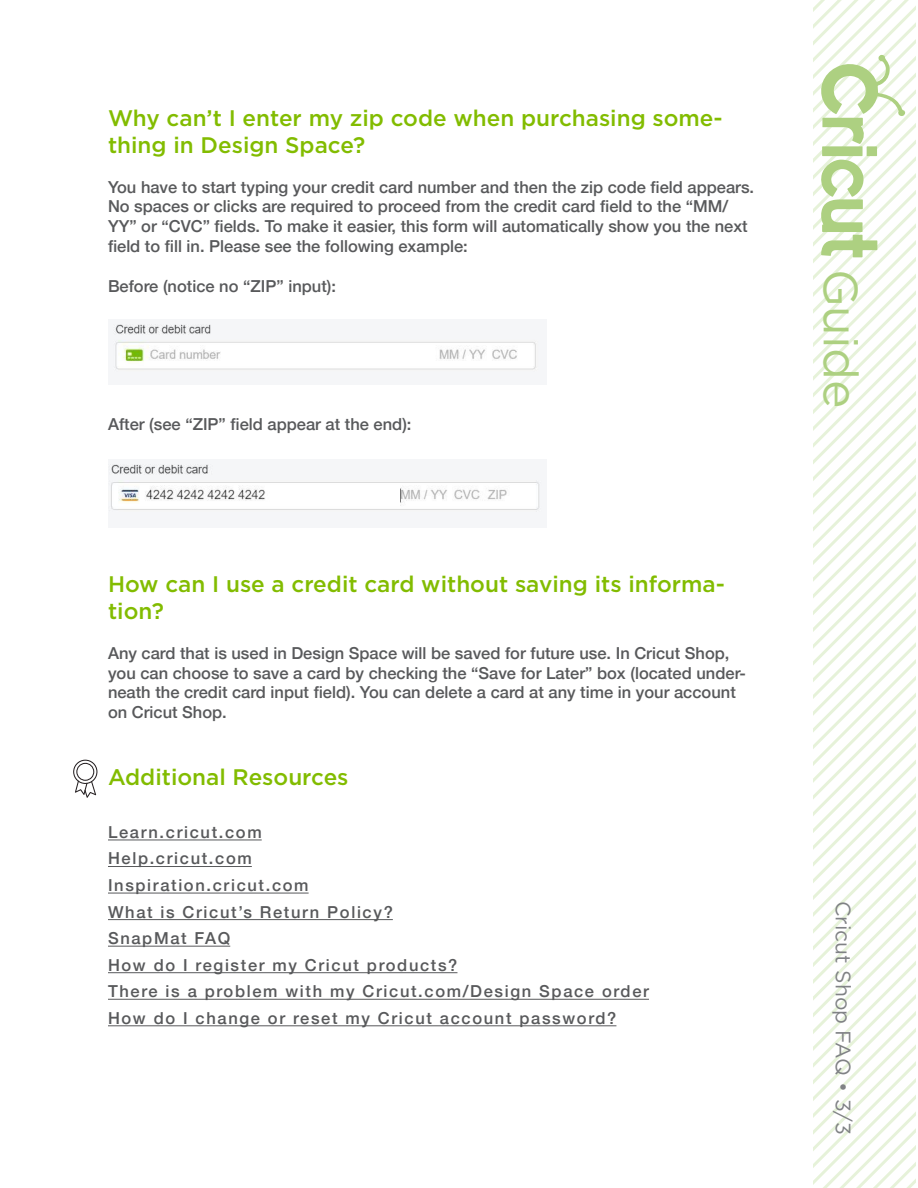
<style>
.page{position:relative;width:918px;height:1188px;background:#fff}
.page>*{position:absolute;margin:0;border:0;box-sizing:border-box;transform-origin:0 0}
.t1{font:48px "Gotham";color:#add081}
.t2{font:500 22.5px/27px "Gotham";color:#82bc00}
.t3{font:21px "Gotham";color:#808285}
.t4{font:500 16.5px/19.8px "Helvetica Neue";color:#58595b}
.t5{font:500 16.5px/26.5px "Helvetica Neue";letter-spacing:.1em;color:#58595b}
</style>
<div class="page">
<svg style="left:813px;top:1px;width:103px;height:1186px"></svg>
<svg style="left:819px;top:55px;width:86px;height:202px"></svg>
<hr style="left:108px;top:840px;width:154px;height:1px;background:#58595b">
<hr style="left:108px;top:866px;width:144px;height:1px;background:#58595b">
<hr style="left:108px;top:893px;width:201px;height:1px;background:#58595b">
<hr style="left:108px;top:919px;width:285px;height:1px;background:#58595b">
<hr style="left:108px;top:946px;width:122px;height:1px;background:#58595b">
<hr style="left:108px;top:972px;width:349px;height:1px;background:#58595b">
<hr style="left:108px;top:999px;width:541px;height:1px;background:#58595b">
<hr style="left:108px;top:1025px;width:508px;height:1px;background:#58595b">
<img style="left:113px;top:324px;width:426px;height:48px">
<img style="left:108px;top:464px;width:434px;height:48px">
<svg style="left:73px;top:759px;width:25px;height:39px"></svg>
<h2 class="t2" style="left:108px;top:104px;width:616px">Why can’t I enter my zip code when purchasing some&shy;thing in Design Space?</h2>
<p class="t4" style="left:108px;top:175px;width:648px">You have to start typing your credit card number and then the zip code field appears.<br>No spaces or clicks are required to proceed from the credit card field to the “MM/ YY” or “CVC” fields. To make it easier, this form will automatically show you the next field to fill in. Please see the following example:</p>
<p class="t4" style="left:108px;top:274px;width:230px">Before (notice no “ZIP” input):</p>
<p class="t4" style="left:108px;top:413px;width:305px">After (see “ZIP” field appear at the end):</p>
<h2 class="t2" style="left:108px;top:570px;width:618px">How can I use a credit card without saving its informa&shy;tion?</h2>
<p class="t4" style="left:108px;top:642px;width:639px">Any card that is used in Design Space will be saved for future use. In Cricut Shop, you can choose to save a card by checking the “Save for Later” box (located under&shy;neath the credit card input field). You can delete a card at any time in your account on Cricut Shop.</p>
<h2 class="t2" style="left:108px;top:763px;width:242px">Additional Resources</h2>
<p class="t5" style="left:108px;top:817px;width:543px">Learn.cricut.com<br>Help.cricut.com<br>Inspiration.cricut.com<br>What is Cricut’s Return Policy?<br>SnapMat FAQ<br>How do I register my Cricut products?<br>There is a problem with my Cricut.com/Design Space order<br>How do I change or reset my Cricut account password?</p>
<h1 class="t1" style="left:871px;top:269px;width:142px;rotate:90deg">Guide</h1>
<p class="t3" style="left:857px;top:901px;width:235px;rotate:90deg">Cricut Shop FAQ • 3/3</p>
</div>
